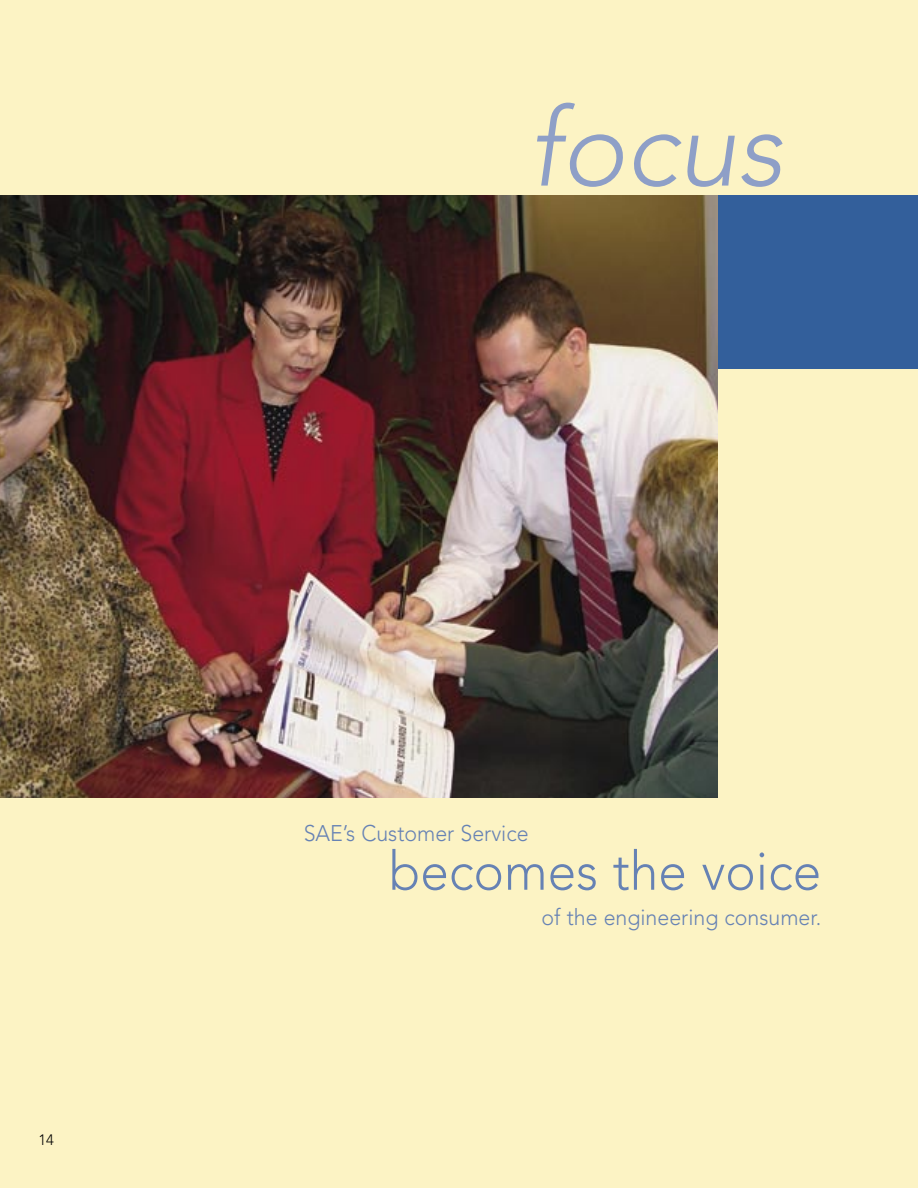
<style>
.page{position:relative;width:918px;height:1188px;background:#fcf3c4}
.page>*{position:absolute;margin:0;border:0;box-sizing:border-box;transform-origin:0 0}
.t1{font:italic 300 108px "Avenir";color:#8e9fc7}
.t2{font:300 54px "Avenir";color:#6682b4;scale:.95 1}
.t3{font:300 22.5px "Avenir";color:#6682b4;scale:.95 1}
.t4{font:300 15px "Avenir";color:#000}
</style>
<div class="page">
<div style="left:704px;top:196px;width:214px;height:173px;background:#335f9b"></div>
<img style="left:0;top:196px;width:718px;height:601px">
<h1 class="t1" style="left:529px;top:85px;width:256px">focus</h1>
<p class="t4" style="left:38px;top:1131px;width:17px">14</p>
<p class="t3" style="left:304px;top:820px;width:238px">SAE’s Customer Service</p>
<h2 class="t2" style="left:389px;top:839px;width:457px">becomes the voice</h2>
<p class="t3" style="left:542px;top:904px;width:296px">of the engineering consumer.</p>
</div>
